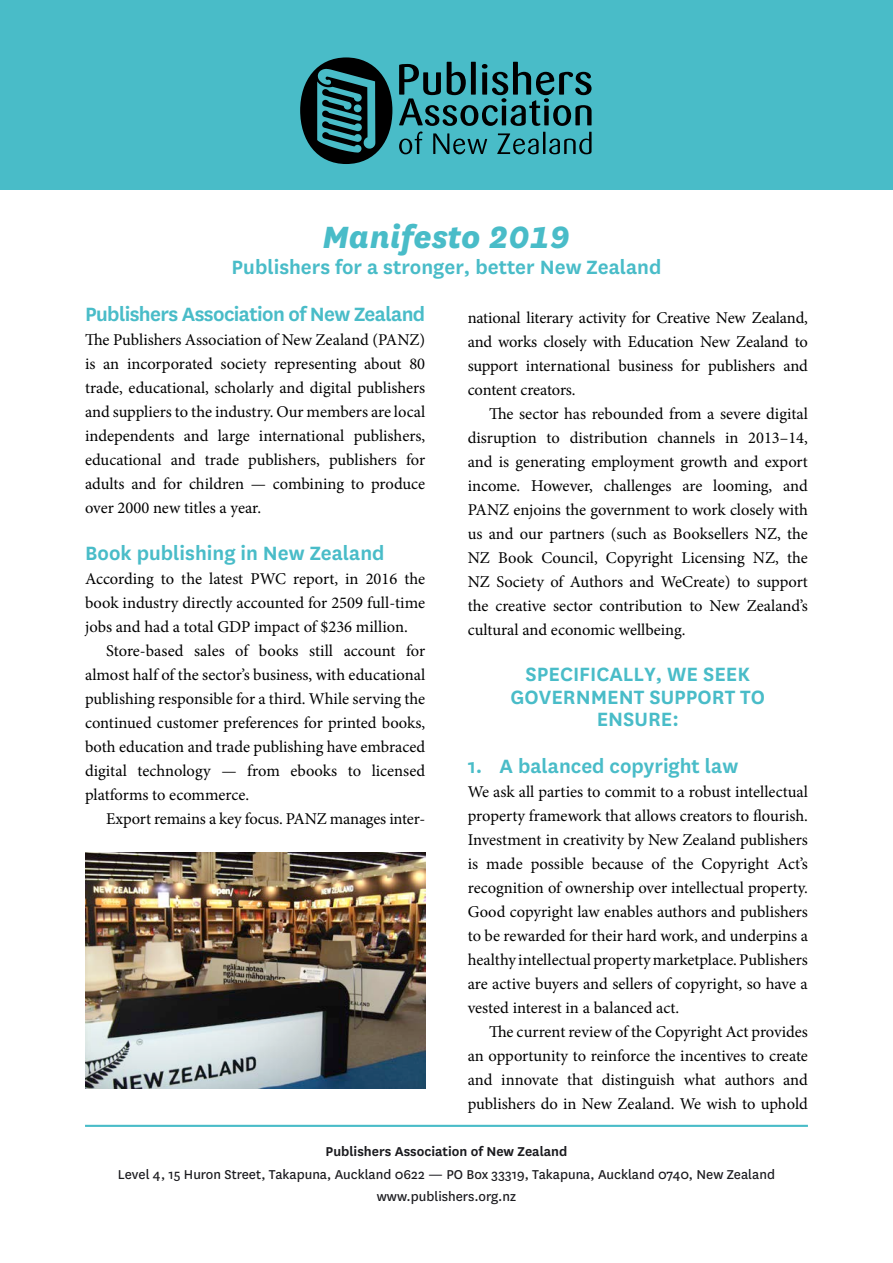
<style>
.page{position:relative;width:893px;height:1263px;background:#fff}
.page>*{position:absolute;margin:0;border:0;box-sizing:border-box;transform-origin:0 0}
.t1{font:italic 800 36px "National";color:#49bcc8}
.t2{font:600 22.5px/22.5px "National";color:#49bcc8}
.t3{font:16.5px/24px "Minion Pro";letter-spacing:-.005em;color:#000;text-align:justify}
.t4{font:15px/22.5px "National";color:#1b1b1f;text-align:center}
.t5{font:600 15px "National";color:#1b1b1f}
</style>
<div class="page">
<div style="left:0;top:0;width:893px;height:189px;background:#49bcc8"></div>
<svg style="left:399px;top:62px;width:192px;height:92px"></svg>
<svg style="left:300px;top:57px;width:92px;height:107px"></svg>
<img style="left:85px;top:853px;width:340px;height:236px">
<hr style="left:85px;top:1125px;width:723px;height:2px;background:#49bcc8">
<h1 class="t1" style="left:322px;top:211px;width:250px">Manifesto 2019</h1>
<h2 class="t2" style="left:85px;top:243px;width:578px;line-height:46.5px;text-indent:147px">Publishers for a stronger, better New Zealand<br>Publishers Association of New Zealand</h2>
<p class="t3" style="left:85px;top:328px;width:342px">The Publishers Association of New Zealand (PANZ) is an incorporated society representing about 80 trade, educational, scholarly and digital publishers and suppliers to the industry. Our members are local independents and large international publishers, educational and trade publishers, publishers for adults and for children — combining to produce over 2000 new titles a year.</p>
<h2 class="t2" style="left:85px;top:540px;width:301px">Book publishing in New Zealand</h2>
<p class="t3" style="left:85px;top:566px;width:342px">According to the latest PWC report, in 2016 the book industry directly accounted for 2509 full-time jobs and had a total GDP impact of $236 million.</p>
<p class="t3" style="left:85px;top:638px;width:342px;text-indent:21px">Store-based sales of books still account for almost half of the sector’s business, with educational publishing responsible for a third. While serving the continued customer preferences for printed books, both education and trade publishing have embraced digital technology — from ebooks to licensed platforms to ecommerce.</p>
<p class="t3" style="left:106px;top:806px;width:320px">Export remains a key focus. PANZ manages inter-</p>
<p class="t3" style="left:468px;top:305px;width:342px">national literary activity for Creative New Zealand, and works closely with Education New Zealand to support international business for publishers and content creators.</p>
<p class="t3" style="left:468px;top:401px;width:342px;text-indent:21px">The sector has rebounded from a severe digital disruption to distribution channels in 2013–14, and is generating employment growth and export income. However, challenges are looming, and PANZ enjoins the government to work closely with us and our partners (such as Booksellers NZ, the NZ Book Council, Copyright Licensing NZ, the NZ Society of Authors and WeCreate) to support the creative sector contribution to New Zealand’s cultural and economic wellbeing.</p>
<h2 class="t2" style="left:511px;top:661px;width:256px;text-align:center">SPECIFICALLY, WE SEEK<br>GOVERNMENT SUPPORT TO<br>ENSURE:</h2>
<h2 class="t2" style="left:468px;top:753px;width:272px">1. A balanced copyright law</h2>
<p class="t3" style="left:468px;top:779px;width:342px">We ask all parties to commit to a robust intellectual property framework that allows creators to flourish.<br>Investment in creativity by New Zealand publishers is made possible because of the Copyright Act’s recognition of ownership over intellectual property.<br>Good copyright law enables authors and publishers to be rewarded for their hard work, and underpins a healthy intellectual property marketplace. Publishers are active buyers and sellers of copyright, so have a vested interest in a balanced act.</p>
<p class="t3" style="left:468px;top:1019px;width:342px;text-indent:21px">The current review of the Copyright Act provides an opportunity to reinforce the incentives to create and innovate that distinguish what authors and publishers do in New Zealand. We wish to uphold</p>
<p class="t5" style="left:326px;top:1141px;width:243px">Publishers Association of New Zealand</p>
<p class="t4" style="left:118px;top:1162px;width:659px">Level 4, 15 Huron Street, Takapuna, Auckland 0622 — PO Box 33319, Takapuna, Auckland 0740, New Zealand www.publishers.org.nz</p>
</div>
